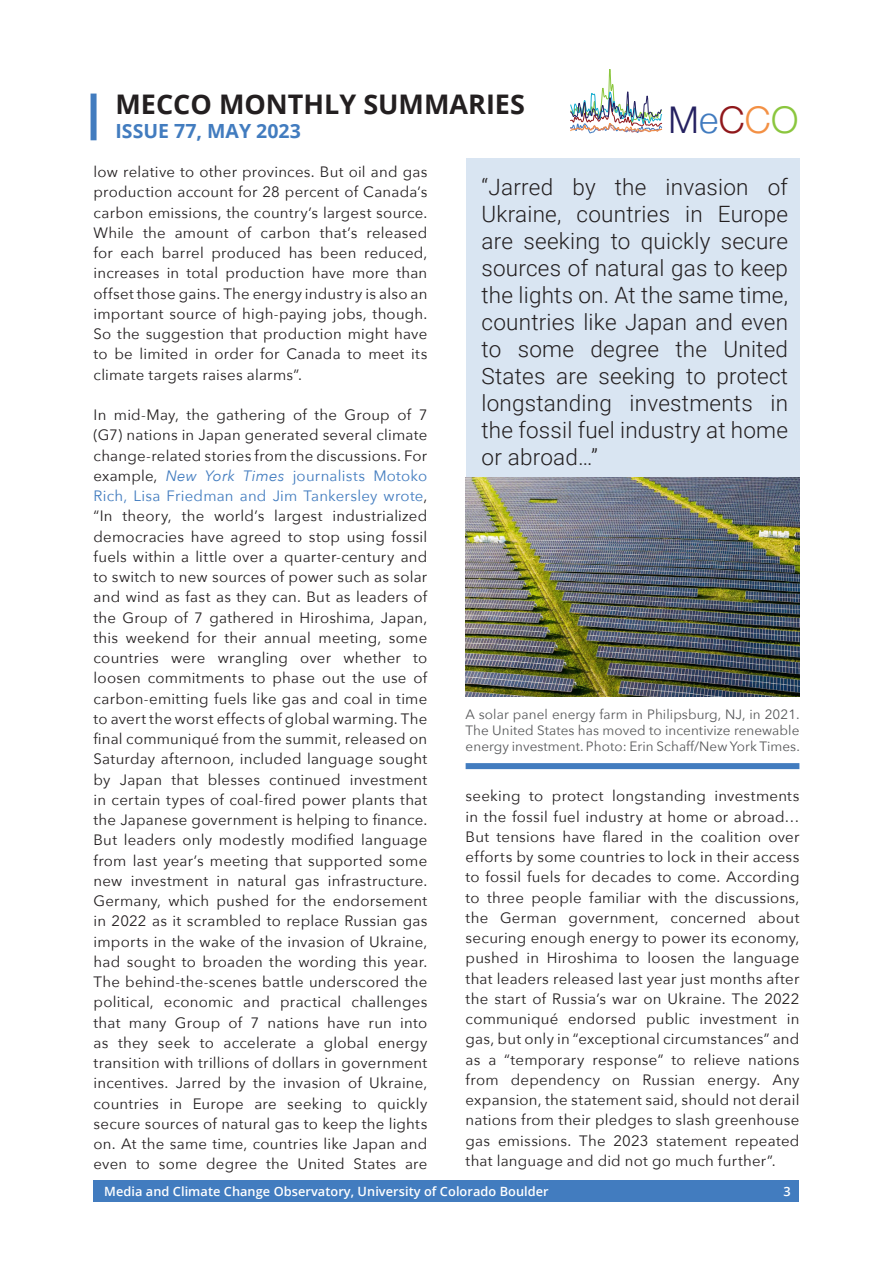
<style>
.page{position:relative;width:893px;height:1263px;background:#fff}
.page>*{position:absolute;margin:0;border:0;box-sizing:border-box;transform-origin:0 0}
.t1{font:300 36.9px "Helvetica Neue";letter-spacing:.01em;color:#252161}
.Page_Header_-_Black{font:700 27px "Open Sans";color:#231f20}
.Pull_Quote_Text{font:300 22.5px/27px "Roboto";letter-spacing:.01em;color:#231f20;text-align:justify}
.Blue_Text_-_Align_Le{font:700 19.5px "Open Sans";color:#427cbf}
.Page_Section_Title{font:15px/20.2px "Avenir Next";letter-spacing:.015em;color:#231f20;text-align:justify}
.Pull_Quote_Text-2{font:13.5px/16.2px "Avenir Next";letter-spacing:.005em;color:#57585a;text-align:justify}
.t2{font:600 12.75px "Open Sans";letter-spacing:.005em;color:#fff}
.s1{color:#417bbf}
.s2{color:#90181b}
.s3{color:#f39044}
.s4{color:#8bc63e}
.s5{font-style:italic;color:#427cbf}
.s6{color:#427cbf}
</style>
<div class="page">
<div style="left:91px;top:94px;width:6px;height:46px;background:#427cbf"></div>
<div style="left:94px;top:1180px;width:705px;height:21px;background:#427cbf"></div>
<img style="left:570px;top:69px;width:93px;height:64px">
<div style="left:466px;top:158px;width:333px;height:342px;background:#d9e5f2"></div>
<div style="left:466px;top:763px;width:333px;height:6px;background:#427cbf"></div>
<img style="left:466px;top:477px;width:333px;height:219px">
<p class="Page_Header_-_Black" style="left:116px;top:85px;width:411px">MECCO MONTHLY SUMMARIES</p>
<p class="Blue_Text_-_Align_Le" style="left:116px;top:117px;width:187px">ISSUE 77, MAY 2023</p>
<p class="t1" style="left:669px;top:90px;width:131px">M<span class="s1">e</span><span class="s2">C</span><span class="s3">C</span><span class="s4">O</span></p>
<p class="Page_Section_Title" style="left:94px;top:161px;width:335px">low relative to other provinces. But oil and gas production account for 28 percent of Canada’s carbon emissions, the country’s largest source.<br>While the amount of carbon that’s released for each barrel produced has been reduced, increases in total production have more than offset those gains. The energy industry is also an important source of high-paying jobs, though.<br>So the suggestion that production might have to be limited in order for Canada to meet its climate targets raises alarms”.</p>
<p class="Page_Section_Title" style="left:94px;top:404px;width:335px">In mid-May, the gathering of the Group of 7 (G7) nations in Japan generated several climate change-related stories from the discussions. For example, <span class="s5">New York Times</span> <span class="s6">journalists Motoko Rich, Lisa Friedman and Jim Tankersley wrote</span>, “In theory, the world’s largest industrialized democracies have agreed to stop using fossil fuels within a little over a quarter-century and to switch to new sources of power such as solar and wind as fast as they can. But as leaders of the Group of 7 gathered in Hiroshima, Japan, this weekend for their annual meeting, some countries were wrangling over whether to loosen commitments to phase out the use of carbon-emitting fuels like gas and coal in time to avert the worst effects of global warming. The final communiqué from the summit, released on Saturday afternoon, included language sought by Japan that blesses continued investment in certain types of coal-fired power plants that the Japanese government is helping to finance.<br>But leaders only modestly modified language from last year’s meeting that supported some new investment in natural gas infrastructure.<br>Germany, which pushed for the endorsement in 2022 as it scrambled to replace Russian gas imports in the wake of the invasion of Ukraine, had sought to broaden the wording this year.<br>The behind-the-scenes battle underscored the political, economic and practical challenges that many Group of 7 nations have run into as they seek to accelerate a global energy transition with trillions of dollars in government incentives. Jarred by the invasion of Ukraine, countries in Europe are seeking to quickly secure sources of natural gas to keep the lights on. At the same time, countries like Japan and even to some degree the United States are</p>
<p class="Pull_Quote_Text" style="left:482px;top:173px;width:308px">“Jarred by the invasion of Ukraine, countries in Europe are seeking to quickly secure sources of natural gas to keep the lights on. At the same time, countries like Japan and even to some degree the United States are seeking to protect longstanding investments in the fossil fuel industry at home or abroad…”</p>
<p class="Pull_Quote_Text-2" style="left:466px;top:705px;width:336px">A solar panel energy farm in Philipsburg, NJ, in 2021.<br>The United States has moved to incentivize renewable energy investment. Photo: Erin Schaff/New York Times.</p>
<p class="Page_Section_Title" style="left:466px;top:785px;width:335px">seeking to protect longstanding investments in the fossil fuel industry at home or abroad… But tensions have flared in the coalition over efforts by some countries to lock in their access to fossil fuels for decades to come. According to three people familiar with the discussions, the German government, concerned about securing enough energy to power its economy, pushed in Hiroshima to loosen the language that leaders released last year just months after the start of Russia’s war on Ukraine. The 2022 communiqué endorsed public investment in gas, but only in “exceptional circumstances” and as a “temporary response” to relieve nations from dependency on Russian energy. Any expansion, the statement said, should not derail nations from their pledges to slash greenhouse gas emissions. The 2023 statement repeated that language and did not go much further”.</p>
<p class="t2" style="left:104px;top:1182px;width:446px">Media and Climate Change Observatory, University of Colorado Boulder</p>
<p class="t2" style="left:784px;top:1182px;width:9px">3</p>
</div>
